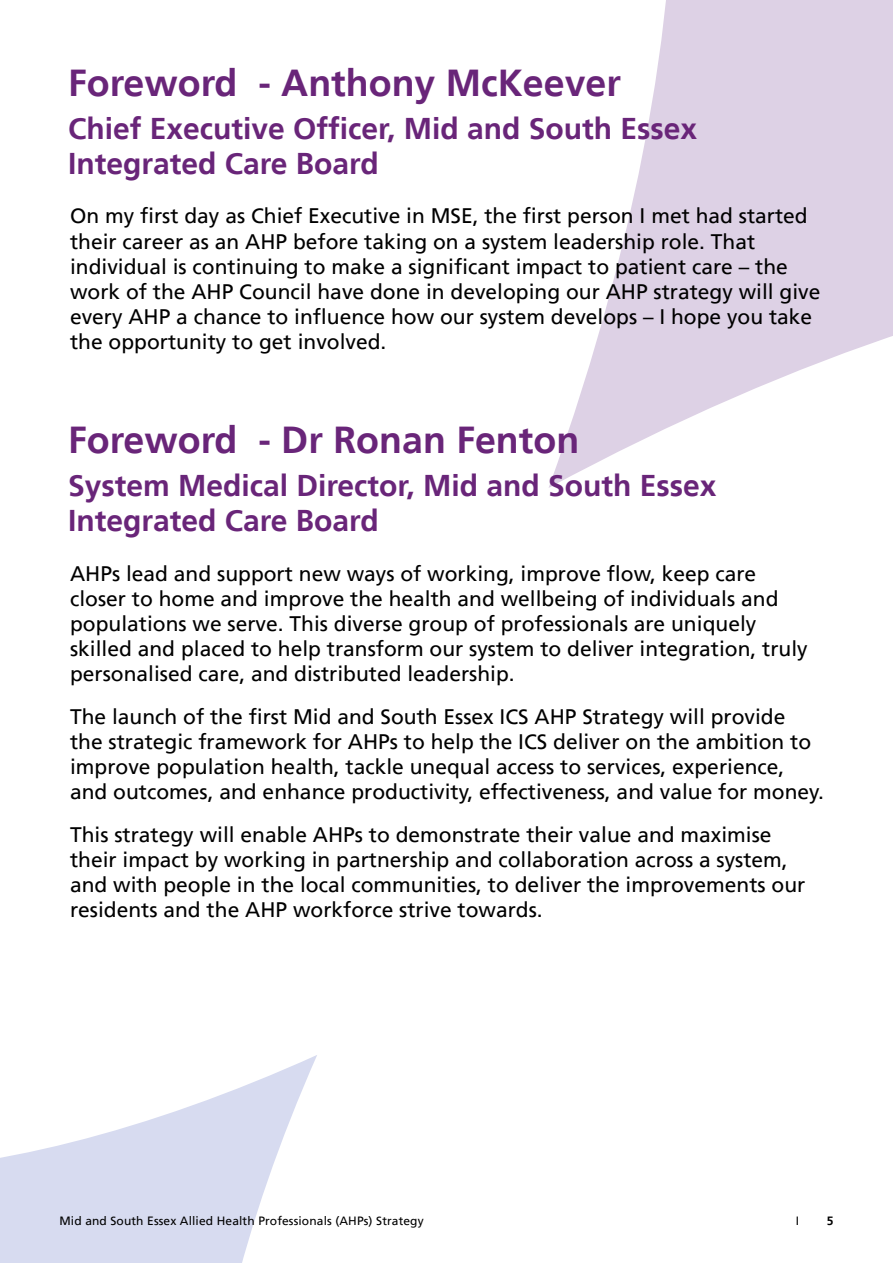
<style>
.page{position:relative;width:893px;height:1263px;background:#fff}
.page>*{position:absolute;margin:0;border:0;box-sizing:border-box;transform-origin:0 0}
.t1{font:700 37.5px "Frutiger";color:#692579}
.t2{font:700 30px/34.5px "Frutiger";color:#692579}
.t3{font:21px/25.2px "Frutiger";color:#000}
.t4{font:12px "Frutiger";letter-spacing:.01em;color:#000}
.t5{font:700 12px "Frutiger";color:#000}
</style>
<div class="page">
<svg style="left:0;top:1055px;width:317px;height:208px;fill:#d7dbf0"></svg>
<svg style="left:549px;top:0;width:344px;height:488px;fill:#ddd1e5"></svg>
<h1 class="t1" style="left:68px;top:61px;width:554px">Foreword - Anthony McKeever</h1>
<h2 class="t2" style="left:68px;top:112px;width:631px">Chief Executive Officer, Mid and South Essex<br>Integrated Care Board</h2>
<p class="t3" style="left:70px;top:204px;width:752px">On my first day as Chief Executive in MSE, the first person I met had started their career as an AHP before taking on a system leadership role. That individual is continuing to make a significant impact to patient care – the work of the AHP Council have done in developing our AHP strategy will give every AHP a chance to influence how our system develops – I hope you take the opportunity to get involved.</p>
<h1 class="t1" style="left:68px;top:418px;width:513px">Foreword - Dr Ronan Fenton</h1>
<h2 class="t2" style="left:68px;top:469px;width:650px">System Medical Director, Mid and South Essex<br>Integrated Care Board</h2>
<p class="t3" style="left:70px;top:561px;width:739px">AHPs lead and support new ways of working, improve flow, keep care closer to home and improve the health and wellbeing of individuals and populations we serve. This diverse group of professionals are uniquely skilled and placed to help transform our system to deliver integration, truly personalised care, and distributed leadership.</p>
<p class="t3" style="left:70px;top:704px;width:755px">The launch of the first Mid and South Essex ICS AHP Strategy will provide<br>the strategic framework for AHPs to help the ICS deliver on the ambition to improve population health, tackle unequal access to services, experience, and outcomes, and enhance productivity, effectiveness, and value for money.</p>
<p class="t3" style="left:70px;top:822px;width:737px">This strategy will enable AHPs to demonstrate their value and maximise their impact by working in partnership and collaboration across a system, and with people in the local communities, to deliver the improvements our residents and the AHP workforce strive towards.</p>
<p class="t4" style="left:60px;top:1214px;width:366px">Mid and South Essex Allied Health Professionals (AHPs) Strategy</p>
<p class="t4" style="left:796px;top:1214px;width:5px">I</p>
<p class="t5" style="left:827px;top:1214px;width:8px">5</p>
</div>
